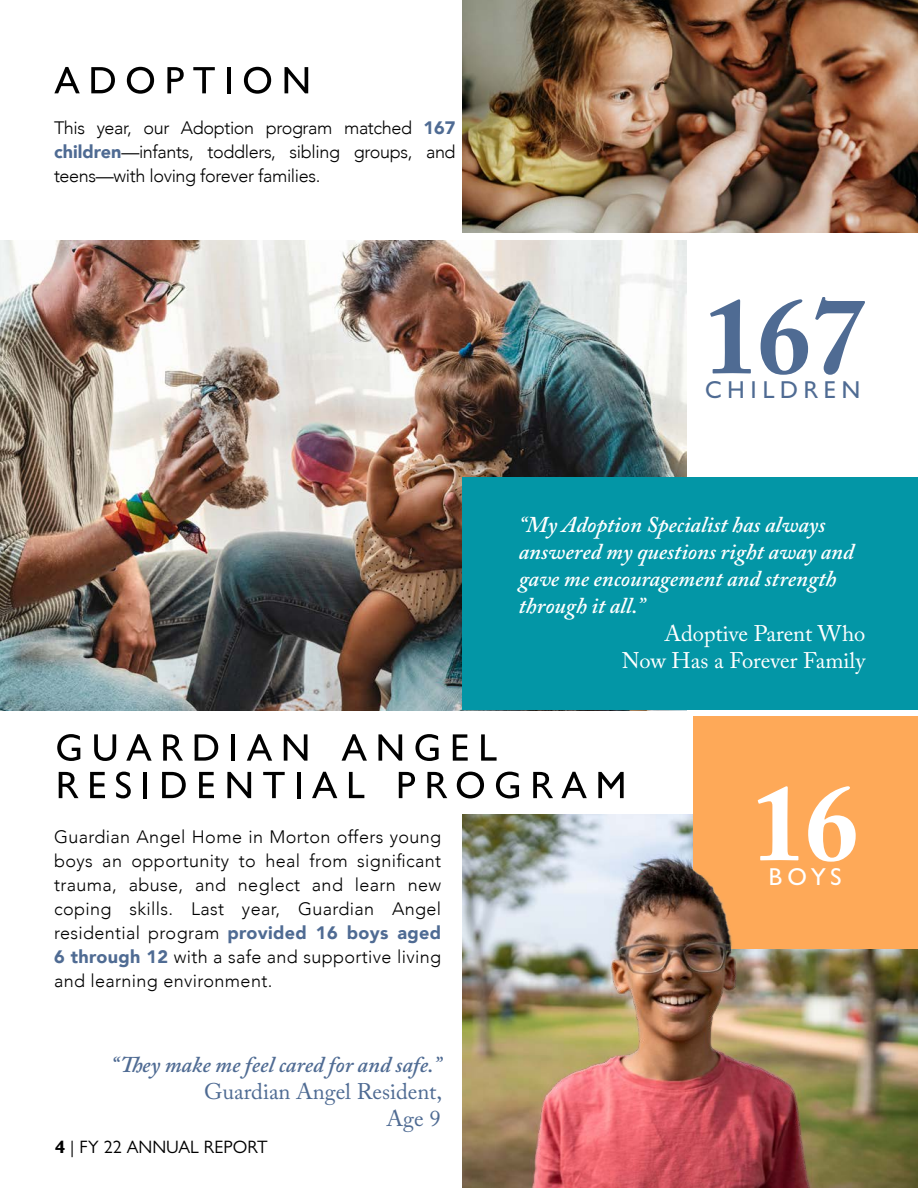
<style>
.page{position:relative;width:918px;height:1188px;background:#fff}
.page>*{position:absolute;margin:0;border:0;box-sizing:border-box;transform-origin:0 0}
.t1{font:700 108px "Adobe Caslon Pro";color:#4f6b93}
.t2{font:700 108px "Adobe Caslon Pro";color:#fff}
.t3{font:54px "Gill Sans Nova";letter-spacing:.14em;color:#000}
.t4{font:34.5px "Gill Sans Nova";letter-spacing:.14em;color:#4f6b93}
.t5{font:34.5px "Gill Sans Nova";color:#fff}
.t6{font:italic 600 22.5px/27px "Adobe Caslon Pro";color:#fff}
.t7{font:22.5px "Adobe Caslon Pro";color:#fff}
.t8{font:italic 600 22.5px "Adobe Caslon Pro";color:#4f6b93}
.t9{font:22.5px "Adobe Caslon Pro";color:#4f6b93}
.t10{font:300 18px/24px "Avenir";letter-spacing:-.01em;color:#000;text-align:justify}
.t11{font:18px "Gill Sans Nova";color:#000}
.s1{font-weight:900;color:#4f6b93}
.s2{font-weight:700}
</style>
<div class="page">
<img style="left:0;top:240px;width:687px;height:470px">
<img style="left:462px;top:815px;width:456px;height:373px">
<div style="left:694px;top:716px;width:224px;height:233px;background:#fea958"></div>
<div style="left:462px;top:478px;width:456px;height:232px;background:#0396a6"></div>
<img style="left:462px;top:0;width:456px;height:232px">
<p class="t3" style="left:54px;top:42px;width:259px">adoption</p>
<p class="t10" style="left:54px;top:116px;width:403px">This year, our Adoption program matched <span class="s1">167 children</span>—infants, toddlers, sibling groups, and teens—with loving forever families.</p>
<p class="t1" style="left:703px;top:273px;width:163px">167</p>
<p class="t4" style="left:705px;top:366px;width:158px">children</p>
<p class="t6" style="left:519px;top:511px;width:337px">“My Adoption Specialist has always answered my questions right away and gave me encouragement and strength through it all.”</p>
<p class="t7" style="left:665px;top:620px;width:202px">Adoptive Parent Who</p>
<p class="t7" style="left:622px;top:647px;width:245px">Now Has a Forever Family</p>
<p class="t3" style="left:55px;top:709px;width:444px">guardian angel</p>
<p class="t3" style="left:55px;top:747px;width:574px">residential program</p>
<p class="t10" style="left:54px;top:825px;width:389px">Guardian Angel Home in Morton offers young boys an opportunity to heal from significant trauma, abuse, and neglect and learn new coping skills. Last year, Guardian Angel residential program <span class="s1">provided 16 boys aged 6 through 12</span> with a safe and supportive living and learning environment.</p>
<p class="t8" style="left:111px;top:1051px;width:332px">“They make me feel cared for and safe.”</p>
<p class="t9" style="left:204px;top:1078px;width:239px">Guardian Angel Resident,</p>
<p class="t9" style="left:387px;top:1105px;width:56px">Age 9</p>
<p class="t11" style="left:55px;top:1136px;width:214px"><span class="s2">4</span> | FY 22 ANNUAL REPORT</p>
<p class="t2" style="left:751px;top:760px;width:110px">16</p>
<p class="t5" style="left:768px;top:852px;width:75px">boys</p>
</div>
